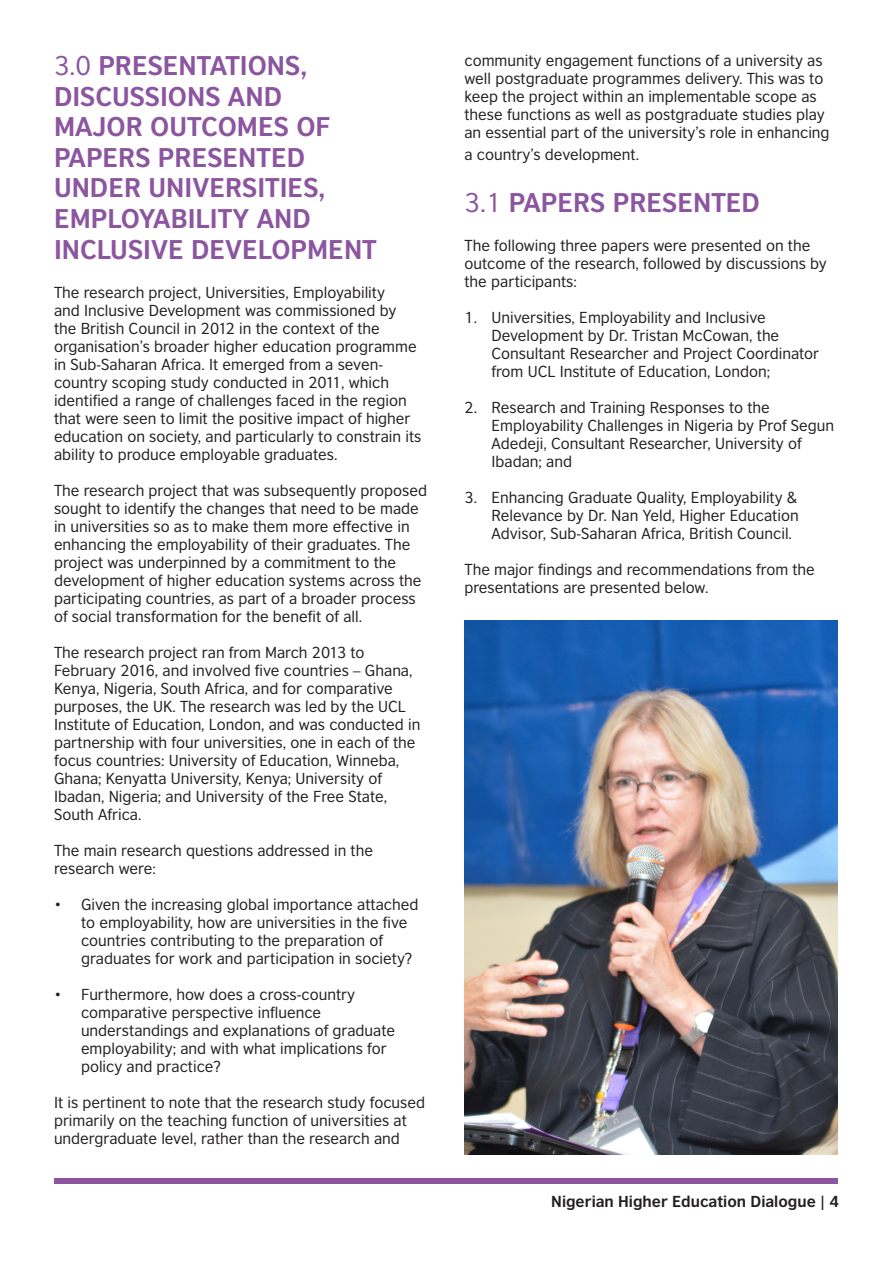
<style>
.page{position:relative;width:893px;height:1263px;background:#fff}
.page>*{position:absolute;margin:0;border:0;box-sizing:border-box;transform-origin:0 0}
.t1{font:700 25.5px/30.6px "British Council Sans";color:#8c55a0}
.t2{font:15px/18px "British Council Sans";color:#231f20}
.t3{font:700 15px "British Council Sans";color:#231f20}
.s1{font-weight:400}
</style>
<div class="page">
<div style="left:54px;top:1178px;width:783px;height:6px;background:#8c55a0"></div>
<img style="left:464px;top:620px;width:373px;height:534px">
<p class="t1" style="left:54px;top:50px;width:324px"><span class="s1">3.0</span> PRESENTATIONS,<br>DISCUSSIONS AND<br>MAJOR OUTCOMES OF<br>PAPERS PRESENTED<br>UNDER UNIVERSITIES,<br>EMPLOYABILITY AND<br>INCLUSIVE DEVELOPMENT</p>
<p class="t2" style="left:54px;top:283px;width:369px">The research project, Universities, Employability<br>and Inclusive Development was commissioned by the British Council in 2012 in the context of the organisation’s broader higher education programme in Sub-Saharan Africa. It emerged from a seven&shy;country scoping study conducted in 2011, which identified a range of challenges faced in the region that were seen to limit the positive impact of higher education on society, and particularly to constrain its ability to produce employable graduates.</p>
<p class="t2" style="left:54px;top:481px;width:374px">The research project that was subsequently proposed sought to identify the changes that need to be made in universities so as to make them more effective in enhancing the employability of their graduates. The project was underpinned by a commitment to the development of higher education systems across the participating countries, as part of a broader process of social transformation for the benefit of all.</p>
<p class="t2" style="left:54px;top:643px;width:368px">The research project ran from March 2013 to February 2016, and involved five countries – Ghana, Kenya, Nigeria, South Africa, and for comparative purposes, the UK. The research was led by the UCL Institute of Education, London, and was conducted in partnership with four universities, one in each of the focus countries: University of Education, Winneba, Ghana; Kenyatta University, Kenya; University of Ibadan, Nigeria; and University of the Free State, South Africa.</p>
<p class="t2" style="left:54px;top:841px;width:321px">The main research questions addressed in the research were:</p>
<p class="t2" style="left:81px;top:895px;width:339px;text-indent:-27px">• Given the increasing global importance attached to employability, how are universities in the five countries contributing to the preparation of graduates for work and participation in society?</p>
<p class="t2" style="left:81px;top:985px;width:316px;text-indent:-27px">• Furthermore, how does a cross-country comparative perspective influence understandings and explanations of graduate employability; and with what implications for policy and practice?</p>
<p class="t2" style="left:54px;top:1093px;width:373px">It is pertinent to note that the research study focused primarily on the teaching function of universities at undergraduate level, rather than the research and</p>
<p class="t2" style="left:464px;top:51px;width:367px">community engagement functions of a university as well postgraduate programmes delivery. This was to keep the project within an implementable scope as these functions as well as postgraduate studies play an essential part of the university’s role in enhancing</p>
<p class="t2" style="left:464px;top:145px;width:176px">a country’s development.</p>
<p class="t1" style="left:464px;top:186px;width:297px"><span class="s1">3.1</span> PAPERS PRESENTED</p>
<p class="t2" style="left:464px;top:237px;width:364px">The following three papers were presented on the outcome of the research, followed by discussions by the participants:</p>
<p class="t2" style="left:491px;top:309px;width:329px;text-indent:-27px">1. Universities, Employability and Inclusive Development by Dr. Tristan McCowan, the Consultant Researcher and Project Coordinator from UCL Institute of Education, London;</p>
<p class="t2" style="left:491px;top:399px;width:344px;text-indent:-27px">2. Research and Training Responses to the Employability Challenges in Nigeria by Prof Segun Adedeji, Consultant Researcher, University of Ibadan; and</p>
<p class="t2" style="left:491px;top:489px;width:309px;text-align:justify;text-indent:-27px">3. Enhancing Graduate Quality, Employability &amp; Relevance by Dr. Nan Yeld, Higher Education Advisor, Sub-Saharan Africa, British Council.</p>
<p class="t2" style="left:464px;top:561px;width:352px">The major findings and recommendations from the presentations are presented below.</p>
<p class="t3" style="left:551px;top:1192px;width:289px">Nigerian Higher Education Dialogue | 4</p>
</div>
